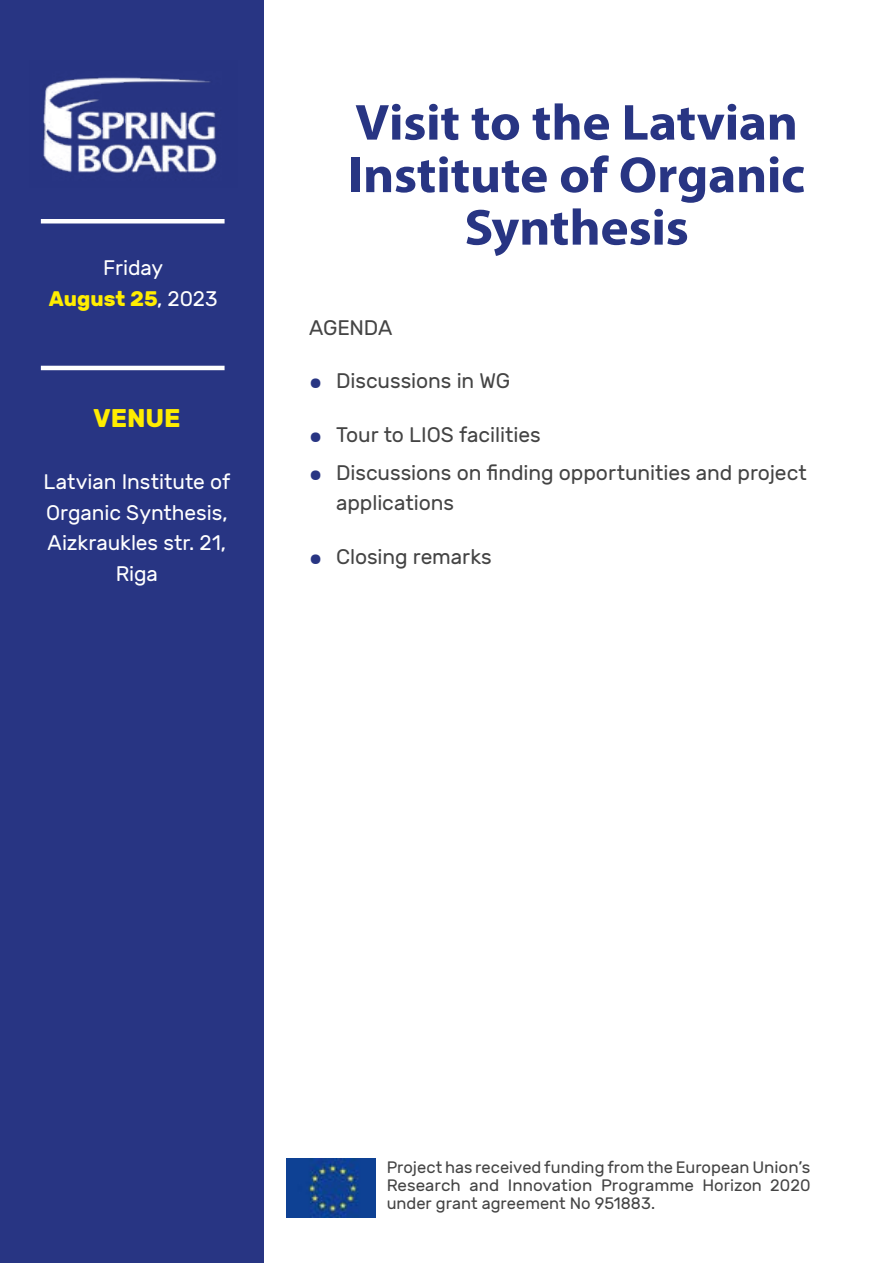
<style>
.page{position:relative;width:893px;height:1263px;background:#fff}
.page>*{position:absolute;margin:0;border:0;box-sizing:border-box;transform-origin:0 0}
.t1{font:700 51px/52.5px "Myriad Pro";letter-spacing:-.01em;color:#283583;text-align:center;scale:1.05 1}
.t2{font:700 25.5px "Rubik";color:#ffed00}
.t3{font:21px/30px "Rubik";letter-spacing:-.005em;color:#444}
.t4{font:21px/30.8px "Rubik";letter-spacing:-.005em;color:#fff;text-align:center}
.t5{font:700 21px "Rubik";color:#ffed00}
.t6{font:16.5px/18px "Rubik";color:#444;text-align:justify}
.s1{font-weight:400;color:#fff}
.s2{color:#283583}
</style>
<div class="page">
<div style="left:0;top:0;width:264px;height:1263px;background:#283583"></div>
<img style="left:286px;top:1158px;width:89px;height:59px">
<hr style="left:41px;top:366px;width:184px;height:4px;background:#fff">
<img style="left:43px;top:77px;width:174px;height:96px">
<hr style="left:41px;top:219px;width:184px;height:4px;background:#fff">
<p class="t4" style="left:103px;top:253px;width:62px">Friday</p>
<p class="t5" style="left:49px;top:286px;width:170px">August 25<span class="s1">, 2023</span></p>
<p class="t2" style="left:93px;top:403px;width:89px">VENUE</p>
<p class="t4" style="left:44px;top:467px;width:188px">Latvian Institute of<br>Organic Synthesis,<br>Aizkraukles str. 21,<br>Riga</p>
<p class="t1" style="left:348px;top:95px;width:437px">Visit to the Latvian<br>Institute of Organic<br>Synthesis</p>
<p class="t3" style="left:309px;top:313px;width:85px">AGENDA</p>
<p class="t3" style="left:309px;top:367px;width:203px"><span class="s2">●</span> Discussions in WG</p>
<p class="t3" style="left:309px;top:420px;width:233px"><span class="s2">●</span> Tour to LIOS facilities</p>
<p class="t3" style="left:336px;top:459px;width:472px;text-indent:-27px"><span class="s2">●</span> Discussions on finding opportunities and project applications</p>
<p class="t3" style="left:309px;top:542px;width:184px"><span class="s2">●</span> Closing remarks</p>
<p class="t6" style="left:387px;top:1159px;width:425px">Project has received funding from the European Union’s Research and Innovation Programme Horizon 2020 under grant agreement No 951883.</p>
</div>
